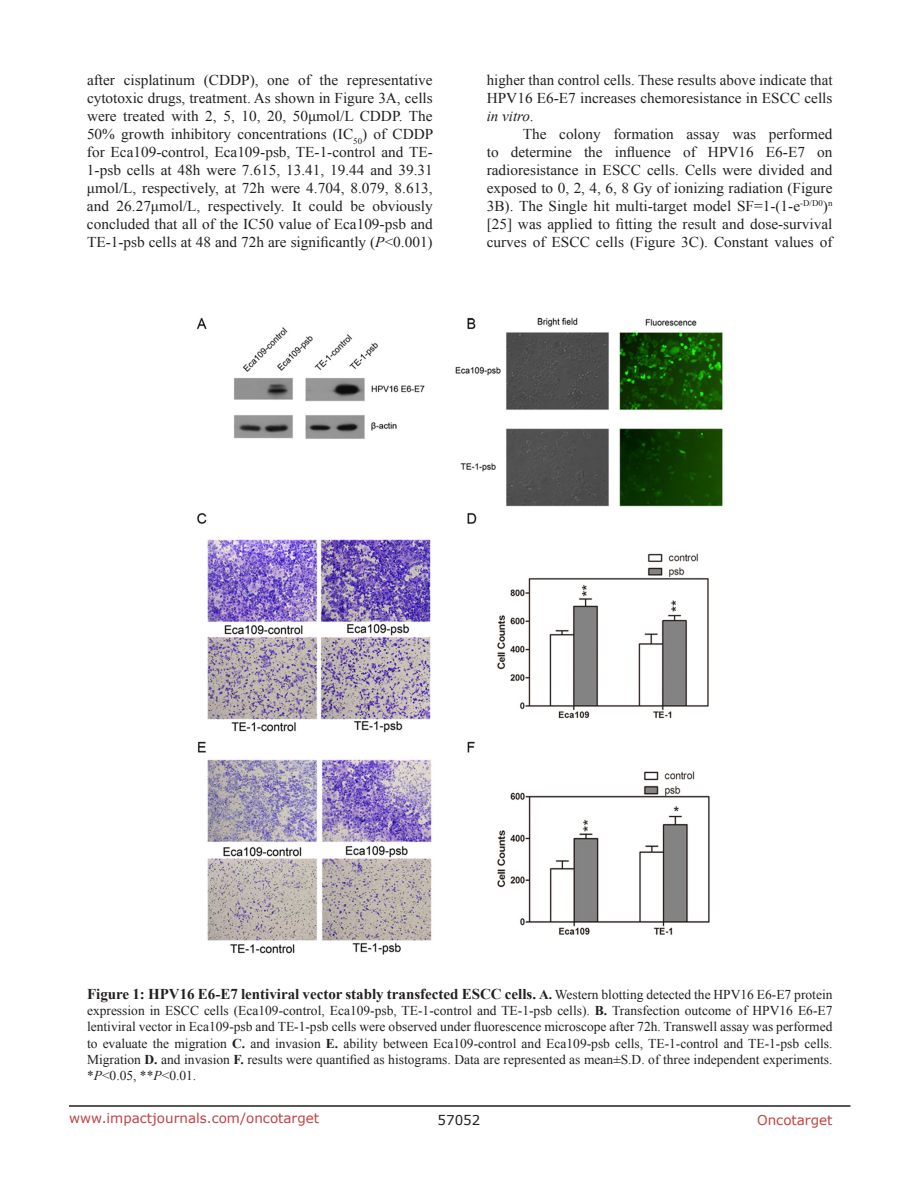
<style>
.page{position:relative;width:918px;height:1188px;background:#fff}
.page>*{position:absolute;margin:0;border:0;box-sizing:border-box;transform-origin:0 0}
.t1{font:15px/18px "Times New Roman";color:#231f20;text-align:justify}
.t2{font:700 15px "Times New Roman";color:#231f20}
.t3{font:13.5px/16.2px "Times New Roman";color:#231f20;text-align:justify}
.t4{font:13.5px "Verdana";color:#c24141}
.t5{font:13.5px "Verdana";color:#231f20}
.s1{font-style:italic}
.s2{font-size:13.5px}
.s3{font-weight:400;font-size:13.5px}
.s4{font-weight:700}
</style>
<div class="page">
<hr style="left:69px;top:1105px;width:781px;height:2px;background:#231f20">
<img style="left:196px;top:317px;width:527px;height:638px">
<p class="t1" style="left:87px;top:71px;width:348px">after cisplatinum (CDDP), one of the representative cytotoxic drugs, treatment. As shown in Figure 3A, cells were treated with 2, 5, 10, 20, 50μmol/L CDDP. The 50% growth inhibitory concentrations (IC<sub>50</sub>) of CDDP for Eca109-control, Eca109-psb, TE-1-control and TE-1-psb cells at 48h were 7.615, 13.41, 19.44 and 39.31 μmol/L, respectively, at 72h were 4.704, 8.079, 8.613, and 26.27μmol/L, respectively. It could be obviously concluded that all of the IC50 value of Eca109-psb and TE-1-psb cells at 48 and 72h are significantly (<span class="s1">P</span>&lt;0.001)</p>
<p class="t1" style="left:487px;top:71px;width:347px">higher than control cells. These results above indicate that HPV16 E6-E7 increases chemoresistance in ESCC cells <span class="s1">in vitro</span>.</p>
<p class="t1" style="left:487px;top:125px;width:347px;text-indent:36px">The colony formation assay was performed to determine the influence of HPV16 E6-E7 on radioresistance in ESCC cells. Cells were divided and exposed to 0, 2, 4, 6, 8 Gy of ionizing radiation (Figure 3B). The Single hit multi-target model SF=1-(1-e<sup>-D/D0</sup>)<sup>n </sup>[25] was applied to fitting the result and dose-survival curves of ESCC cells (Figure 3C). Constant values of</p>
<p class="t2" style="left:87px;top:984px;width:747px">Figure 1: HPV16 E6-E7 lentiviral vector stably transfected ESCC cells. <span class="s2">A.</span> <span class="s3">Western blotting detected the HPV16 E6-E7 protein</span></p>
<p class="t3" style="left:87px;top:1002px;width:747px">expression in ESCC cells (Eca109-control, Eca109-psb, TE-1-control and TE-1-psb cells). <span class="s4">B.</span> Transfection outcome of HPV16 E6-E7 lentiviral vector in Eca109-psb and TE-1-psb cells were observed under fluorescence microscope after 72h. Transwell assay was performed to evaluate the migration <span class="s4">C.</span> and invasion <span class="s4">E.</span> ability between Eca109-control and Eca109-psb cells, TE-1-control and TE-1-psb cells.<br>Migration <span class="s4">D.</span> and invasion <span class="s4">F.</span> results were quantified as histograms. Data are represented as mean±S.D. of three independent experiments. *<span class="s1">P</span>&lt;0.05, **<span class="s1">P</span>&lt;0.01.</p>
<p class="t4" style="left:69px;top:1109px;width:252px">www.impactjournals.com/oncotarget</p>
<p class="t5" style="left:438px;top:1111px;width:44px">57052</p>
<p class="t4" style="left:757px;top:1111px;width:77px">Oncotarget</p>
</div>
